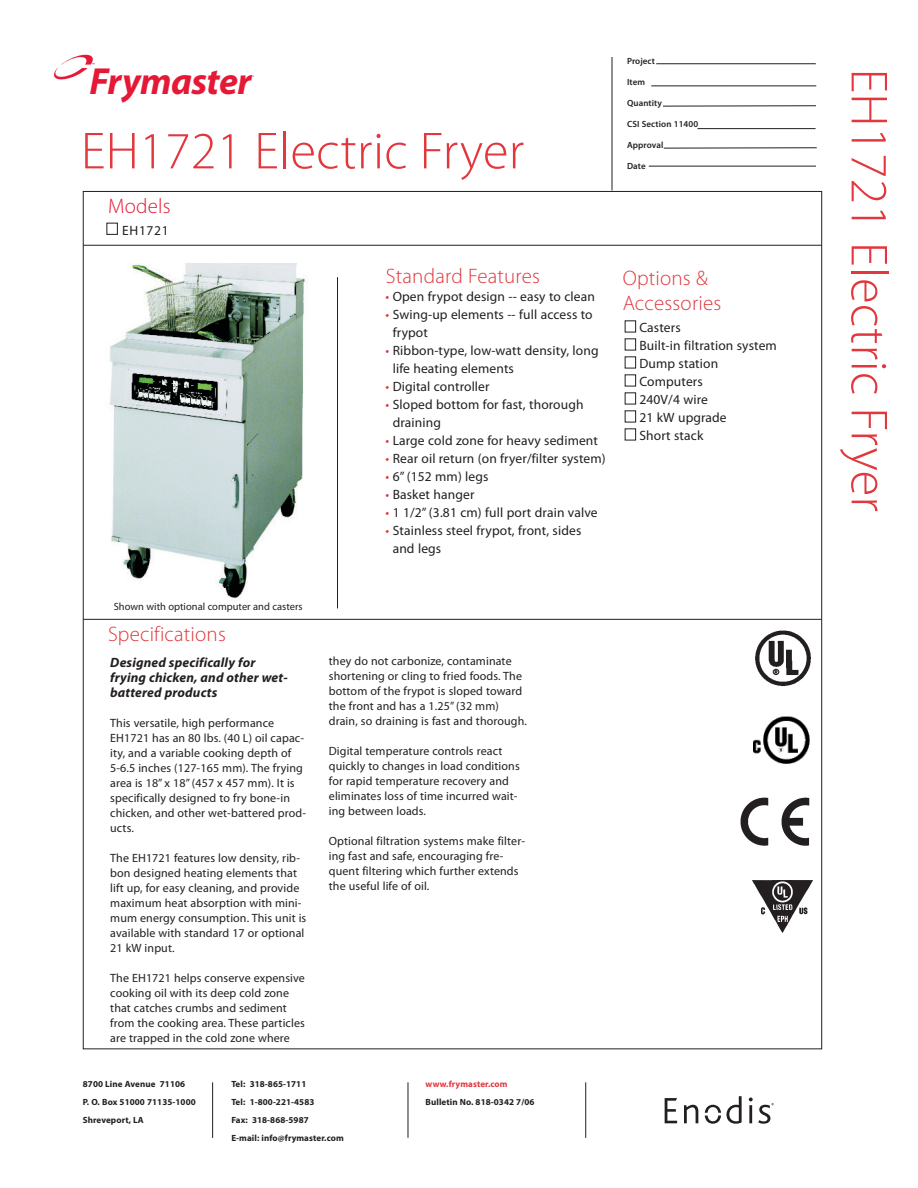
<style>
.page{position:relative;width:918px;height:1188px;background:#fff}
.page>*{position:absolute;margin:0;border:0;box-sizing:border-box;transform-origin:0 0}
.Product_Title{font:300 52.5px "Myriad Pro";letter-spacing:.005em;color:#e1373d}
.t1{font:italic 700 37.8px "Myriad Pro";letter-spacing:-.015em;color:#e51836}
.Standard_Features_He{font:300 21px "Myriad Pro";letter-spacing:.01em;color:#e1373d}
.Specs_Head{font:300 21px "Myriad Pro";letter-spacing:.01em;color:#e1373d}
.Models{font:300 21px "Myriad Pro";letter-spacing:.01em;color:#e51836}
.Standard_Features_Bu{font:13.5px/18px "Myriad Pro";letter-spacing:.01em;color:#231f20}
.Specs_Text{font:italic 700 13.5px/15px "Myriad Pro";letter-spacing:.01em;color:#231f20}
.Models_Bullet{font:13.5px "Myriad Pro";letter-spacing:.05em;color:#231f20}
.Specs_Text-2{font:12px/15px "Myriad Pro";letter-spacing:.01em;color:#231f20}
.t2{font:10.5px "Myriad Pro";color:#231f20}
.Address{font:700 9px "Myriad Pro";letter-spacing:.01em;color:#231f20}
.Project{font:600 9px "Myriad Pro";letter-spacing:.01em;color:#231f20}
.Address-2{font:700 9px "Myriad Pro";letter-spacing:.01em;color:#e1373d}
.t3{font:700 4.2px "Helvetica";color:#231f20}
.t4{font:700 3.45px "Helvetica";color:#231f20}
.s1{color:#e1373d}
</style>
<div class="page">
<hr style="left:83px;top:245px;width:739px;height:1px;background:#231f20">
<hr style="left:83px;top:619px;width:739px;height:1px;background:#231f20">
<hr style="left:337px;top:277px;width:1px;height:331px;background:#231f20">
<hr style="left:612px;top:57px;width:1px;height:133px;background:#231f20">
<div style="left:106px;top:223px;width:12px;height:12px;border:1px solid #231f20"></div>
<svg style="left:665px;top:1098px;width:12px;height:25px"></svg>
<svg style="left:684px;top:1105px;width:14px;height:18px"></svg>
<svg style="left:727px;top:1096px;width:15px;height:28px"></svg>
<svg style="left:705px;top:1105px;width:16px;height:19px"></svg>
<svg style="left:749px;top:1098px;width:25px;height:26px"></svg>
<svg style="left:54px;top:55px;width:39px;height:25px"></svg>
<hr style="left:656px;top:63px;width:160px;height:1px;background:#231f20">
<hr style="left:651px;top:85px;width:165px;height:1px;background:#231f20">
<hr style="left:663px;top:105px;width:153px;height:1px;background:#231f20">
<hr style="left:698px;top:128px;width:118px;height:1px;background:#231f20">
<hr style="left:664px;top:147px;width:153px;height:1px;background:#231f20">
<hr style="left:649px;top:166px;width:167px;height:1px;background:#231f20">
<img style="left:109px;top:263px;width:196px;height:336px">
<img style="left:740px;top:797px;width:70px;height:49px">
<div style="left:625px;top:320px;width:11px;height:12px;border:1px solid #231f20"></div>
<div style="left:625px;top:338px;width:11px;height:12px;border:1px solid #231f20"></div>
<div style="left:625px;top:356px;width:11px;height:12px;border:1px solid #231f20"></div>
<div style="left:625px;top:374px;width:11px;height:12px;border:1px solid #231f20"></div>
<div style="left:625px;top:392px;width:11px;height:12px;border:1px solid #231f20"></div>
<div style="left:625px;top:410px;width:11px;height:12px;border:1px solid #231f20"></div>
<div style="left:625px;top:428px;width:11px;height:12px;border:1px solid #231f20"></div>
<hr style="left:212px;top:1082px;width:1px;height:56px;background:#231f20">
<hr style="left:408px;top:1082px;width:1px;height:56px;background:#231f20">
<hr style="left:585px;top:1082px;width:1px;height:56px;background:#231f20">
<img style="left:755px;top:630px;width:56px;height:57px">
<img style="left:753px;top:716px;width:57px;height:48px">
<img style="left:752px;top:880px;width:61px;height:53px">
<p class="t3" style="left:92px;top:62px;width:4px">™</p>
<p class="t1" style="left:90px;top:60px;width:164px">Frymaster</p>
<p class="t4" style="left:253px;top:75px;width:3px">®</p>
<p class="Product_Title" style="left:81px;top:122px;width:445px">EH1721 Electric Fryer</p>
<p class="Models" style="left:108px;top:194px;width:64px">Models</p>
<p class="Models_Bullet" style="left:122px;top:223px;width:48px">EH1721</p>
<p class="t2" style="left:114px;top:600px;width:190px">Shown with optional computer and casters</p>
<p class="Specs_Head" style="left:108px;top:623px;width:119px">Specifications</p>
<p class="Specs_Text" style="left:110px;top:655px;width:179px">Designed specifically for frying chicken, and other wet&shy;battered products</p>
<p class="Specs_Text-2" style="left:110px;top:715px;width:197px">This versatile, high performance<br>EH1721 has an 80 lbs. (40 L) oil capac&shy;ity, and a variable cooking depth of<br>5-6.5 inches (127-165 mm). The frying area is 18” x 18” (457 x 457 mm). It is specifically designed to fry bone-in chicken, and other wet-battered prod&shy;ucts.</p>
<p class="Specs_Text-2" style="left:110px;top:850px;width:198px">The EH1721 features low density, rib&shy;bon designed heating elements that lift up, for easy cleaning, and provide maximum heat absorption with mini&shy;mum energy consumption. This unit is available with standard 17 or optional 21 kW input.</p>
<p class="Specs_Text-2" style="left:110px;top:970px;width:196px">The EH1721 helps conserve expensive cooking oil with its deep cold zone that catches crumbs and sediment from the cooking area. These particles are trapped in the cold zone where</p>
<p class="Standard_Features_He" style="left:386px;top:265px;width:156px">Standard Features</p>
<p class="Standard_Features_Bu" style="left:386px;top:288px;width:211px"><span class="s1">•</span> Open frypot design -- easy to clean</p>
<p class="Standard_Features_Bu" style="left:393px;top:306px;width:201px;text-indent:-7px"><span class="s1">•</span> Swing-up elements -- full access to frypot</p>
<p class="Standard_Features_Bu" style="left:393px;top:342px;width:207px;text-indent:-7px"><span class="s1">•</span> Ribbon-type, low-watt density, long life heating elements</p>
<p class="Standard_Features_Bu" style="left:386px;top:378px;width:106px"><span class="s1">•</span> Digital controller</p>
<p class="Standard_Features_Bu" style="left:393px;top:396px;width:192px;text-indent:-7px"><span class="s1">•</span> Sloped bottom for fast, thorough draining</p>
<p class="Standard_Features_Bu" style="left:386px;top:432px;width:214px"><span class="s1">•</span> Large cold zone for heavy sediment</p>
<p class="Standard_Features_Bu" style="left:386px;top:450px;width:222px"><span class="s1">•</span> Rear oil return (on fryer/filter system)</p>
<p class="Standard_Features_Bu" style="left:386px;top:468px;width:105px"><span class="s1">•</span> 6” (152 mm) legs</p>
<p class="Standard_Features_Bu" style="left:386px;top:486px;width:90px"><span class="s1">•</span> Basket hanger</p>
<p class="Standard_Features_Bu" style="left:386px;top:504px;width:214px"><span class="s1">•</span> 1 1/2” (3.81 cm) full port drain valve</p>
<p class="Standard_Features_Bu" style="left:393px;top:522px;width:190px;text-indent:-7px"><span class="s1">•</span> Stainless steel frypot, front, sides and legs</p>
<p class="Specs_Text-2" style="left:329px;top:654px;width:200px">they do not carbonize, contaminate shortening or cling to fried foods. The bottom of the frypot is sloped toward the front and has a 1.25” (32 mm) drain, so draining is fast and thorough.</p>
<p class="Specs_Text-2" style="left:329px;top:744px;width:192px">Digital temperature controls react quickly to changes in load conditions for rapid temperature recovery and eliminates loss of time incurred wait&shy;ing between loads.</p>
<p class="Specs_Text-2" style="left:329px;top:834px;width:198px">Optional filtration systems make filter&shy;ing fast and safe, encouraging fre&shy;quent filtering which further extends the useful life of oil.</p>
<p class="Address" style="left:83px;top:1079px;width:104px">8700 Line Avenue 71106</p>
<p class="Address" style="left:83px;top:1097px;width:114px">P. O. Box 51000 71135-1000</p>
<p class="Address" style="left:83px;top:1115px;width:63px">Shreveport, LA</p>
<p class="Address" style="left:231px;top:1079px;width:77px">Tel: 318-865-1711</p>
<p class="Address" style="left:231px;top:1097px;width:85px">Tel: 1-800-221-4583</p>
<p class="Address" style="left:231px;top:1115px;width:79px">Fax: 318-868-5987</p>
<p class="Address" style="left:231px;top:1133px;width:114px">E-mail: info@frymaster.com</p>
<p class="Address-2" style="left:426px;top:1079px;width:84px">www.frymaster.com</p>
<p class="Address" style="left:426px;top:1097px;width:110px">Bulletin No. 818-0342 7/06</p>
<p class="Project" style="left:627px;top:56px;width:30px">Project</p>
<p class="Project" style="left:627px;top:77px;width:20px">Item</p>
<p class="Project" style="left:627px;top:98px;width:36px">Quantity</p>
<p class="Project" style="left:627px;top:119px;width:73px">CSI Section 11400</p>
<p class="Project" style="left:627px;top:140px;width:38px">Approval</p>
<p class="Project" style="left:627px;top:161px;width:20px">Date</p>
<p class="Standard_Features_He" style="left:623px;top:266px;width:87px">Options &amp;</p>
<p class="Standard_Features_He" style="left:623px;top:292px;width:100px">Accessories</p>
<p class="Standard_Features_Bu" style="left:639px;top:319px;width:43px">Casters</p>
<p class="Standard_Features_Bu" style="left:639px;top:337px;width:139px">Built-in filtration system</p>
<p class="Standard_Features_Bu" style="left:639px;top:355px;width:80px">Dump station</p>
<p class="Standard_Features_Bu" style="left:639px;top:373px;width:65px">Computers</p>
<p class="Standard_Features_Bu" style="left:639px;top:391px;width:70px">240V/4 wire</p>
<p class="Standard_Features_Bu" style="left:639px;top:409px;width:89px">21 kW upgrade</p>
<p class="Standard_Features_Bu" style="left:639px;top:427px;width:65px">Short stack</p>
<p class="Product_Title" style="left:898px;top:69px;width:445px;rotate:90deg">EH1721 Electric Fryer</p>
</div>
